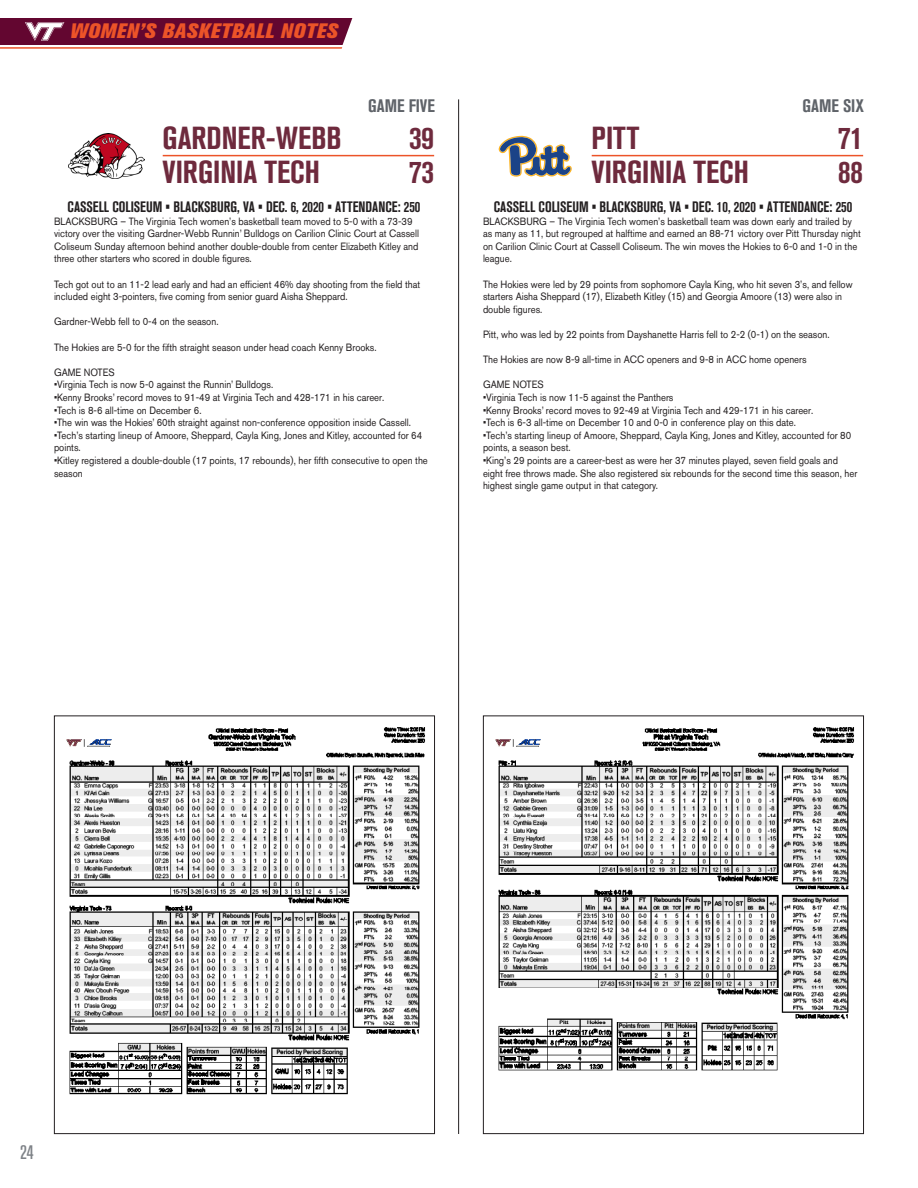
<style>
.page{position:relative;width:918px;height:1188px;background:#fff}
.page>*{position:absolute;margin:0;border:0;box-sizing:border-box;transform-origin:0 0}
.Bowl_score{font:700 condensed 31.65px "Akzidenz Grotesk BQ";color:#6e2a3d}
.t1{font:italic 800 20.7px "Akzidenz Grotesk BQ";letter-spacing:.035em;color:#ec5328}
.t2{font:500 condensed 19.5px "Akzidenz Grotesk BQ";color:#7e8287}
.t3{font:700 condensed 18px "Akzidenz Grotesk BQ";color:#5f6369}
.Box_text{font:700 condensed 15px "Akzidenz Grotesk BQ";color:#231f20;scale:.93 1}
.Box_score_by_qtr{font:10.5px/12.6px "Akzidenz Grotesk BQ";color:#231f20;scale:.9 1}
</style>
<div class="page">
<hr style="left:0;top:47px;width:342px;height:2px;background:#ec5328">
<div style="left:0;top:18px;width:352px;height:27px;background:#630630"></div>
<img style="left:66px;top:727px;width:359px;height:368px">
<hr style="left:163px;top:155px;width:271px;height:1px;background:#ec5328">
<img style="left:68px;top:134px;width:76px;height:45px">
<img style="left:495px;top:727px;width:359px;height:344px">
<hr style="left:592px;top:155px;width:271px;height:1px;background:#ec5328">
<svg style="left:499px;top:136px;width:73px;height:41px"></svg>
<hr style="left:458px;top:99px;width:1px;height:1035px;background:#231f20">
<h2 class="t1" style="left:70px;top:19px;width:269px">WOMEN’S BASKETBALL NOTES</h2>
<p class="t3" style="left:368px;top:96px;width:68px">GAME FIVE</p>
<p class="Bowl_score" style="left:163px;top:120px;width:181px">GARDNER-WEBB</p>
<p class="Bowl_score" style="left:409px;top:120px;width:27px">39</p>
<p class="Bowl_score" style="left:163px;top:154px;width:159px">VIRGINIA TECH</p>
<p class="Bowl_score" style="left:409px;top:154px;width:27px">73</p>
<p class="Box_text" style="left:68px;top:198px;width:381px">CASSELL COLISEUM • BLACKSBURG, VA • DEC. 6, 2020 • ATTENDANCE: 250</p>
<p class="Box_score_by_qtr" style="left:54px;top:215px;width:407px">BLACKSBURG – The Virginia Tech women’s basketball team moved to 5-0 with a 73-39 victory over the visiting Gardner-Webb Runnin’ Bulldogs on Carilion Clinic Court at Cassell Coliseum Sunday afternoon behind another double-double from center Elizabeth Kitley and three other starters who scored in double figures.</p>
<p class="Box_score_by_qtr" style="left:54px;top:278px;width:409px">Tech got out to an 11-2 lead early and had an efficient 46% day shooting from the field that included eight 3-pointers, five coming from senior guard Aisha Sheppard.</p>
<p class="Box_score_by_qtr" style="left:54px;top:315px;width:183px">Gardner-Webb fell to 0-4 on the season.</p>
<p class="Box_score_by_qtr" style="left:54px;top:341px;width:359px">The Hokies are 5-0 for the fifth straight season under head coach Kenny Brooks.</p>
<p class="Box_score_by_qtr" style="left:54px;top:366px;width:69px">GAME NOTES</p>
<p class="Box_score_by_qtr" style="left:54px;top:378px;width:244px">•Virginia Tech is now 5-0 against the Runnin’ Bulldogs.</p>
<p class="Box_score_by_qtr" style="left:54px;top:391px;width:367px">•Kenny Brooks’ record moves to 91-49 at Virginia Tech and 428-171 in his career.</p>
<p class="Box_score_by_qtr" style="left:54px;top:404px;width:164px">•Tech is 8-6 all-time on December 6.</p>
<p class="Box_score_by_qtr" style="left:54px;top:416px;width:397px">•The win was the Hokies’ 60th straight against non-conference opposition inside Cassell.</p>
<p class="Box_score_by_qtr" style="left:54px;top:429px;width:411px">•Tech’s starting lineup of Amoore, Sheppard, Cayla King, Jones and Kitley, accounted for 64 points.</p>
<p class="Box_score_by_qtr" style="left:54px;top:454px;width:417px">•Kitley registered a double-double (17 points, 17 rebounds), her fifth consecutive to open the season</p>
<p class="t3" style="left:803px;top:96px;width:63px">GAME SIX</p>
<p class="Bowl_score" style="left:592px;top:120px;width:49px">PITT</p>
<p class="Bowl_score" style="left:838px;top:120px;width:27px">71</p>
<p class="Bowl_score" style="left:592px;top:154px;width:159px">VIRGINIA TECH</p>
<p class="Bowl_score" style="left:838px;top:154px;width:27px">88</p>
<p class="Box_text" style="left:494px;top:198px;width:387px">CASSELL COLISEUM • BLACKSBURG, VA • DEC. 10, 2020 • ATTENDANCE: 250</p>
<p class="Box_score_by_qtr" style="left:483px;top:215px;width:421px">BLACKSBURG – The Virginia Tech women’s basketball team was down early and trailed by as many as 11, but regrouped at halftime and earned an 88-71 victory over Pitt Thursday night on Carilion Clinic Court at Cassell Coliseum. The win moves the Hokies to 6-0 and 1-0 in the league.</p>
<p class="Box_score_by_qtr" style="left:483px;top:278px;width:412px">The Hokies were led by 29 points from sophomore Cayla King, who hit seven 3’s, and fellow starters Aisha Sheppard (17), Elizabeth Kitley (15) and Georgia Amoore (13) were also in double figures.</p>
<p class="Box_score_by_qtr" style="left:483px;top:328px;width:385px">Pitt, who was led by 22 points from Dayshanette Harris fell to 2-2 (0-1) on the season.</p>
<p class="Box_score_by_qtr" style="left:483px;top:353px;width:361px">The Hokies are now 8-9 all-time in ACC openers and 9-8 in ACC home openers</p>
<p class="Box_score_by_qtr" style="left:483px;top:378px;width:69px">GAME NOTES</p>
<p class="Box_score_by_qtr" style="left:483px;top:391px;width:213px">•Virginia Tech is now 11-5 against the Panthers</p>
<p class="Box_score_by_qtr" style="left:483px;top:404px;width:367px">•Kenny Brooks’ record moves to 92-49 at Virginia Tech and 429-171 in his career.</p>
<p class="Box_score_by_qtr" style="left:483px;top:416px;width:348px">•Tech is 6-3 all-time on December 10 and 0-0 in conference play on this date.</p>
<p class="Box_score_by_qtr" style="left:483px;top:429px;width:411px">•Tech’s starting lineup of Amoore, Sheppard, Cayla King, Jones and Kitley, accounted for 80 points, a season best.</p>
<p class="Box_score_by_qtr" style="left:483px;top:454px;width:417px">•King’s 29 points are a career-best as were her 37 minutes played, seven field goals and eight free throws made. She also registered six rebounds for the second time this season, her highest single game output in that category.</p>
<h3 class="t2" style="left:20px;top:1141px;width:15px">24</h3>
</div>
